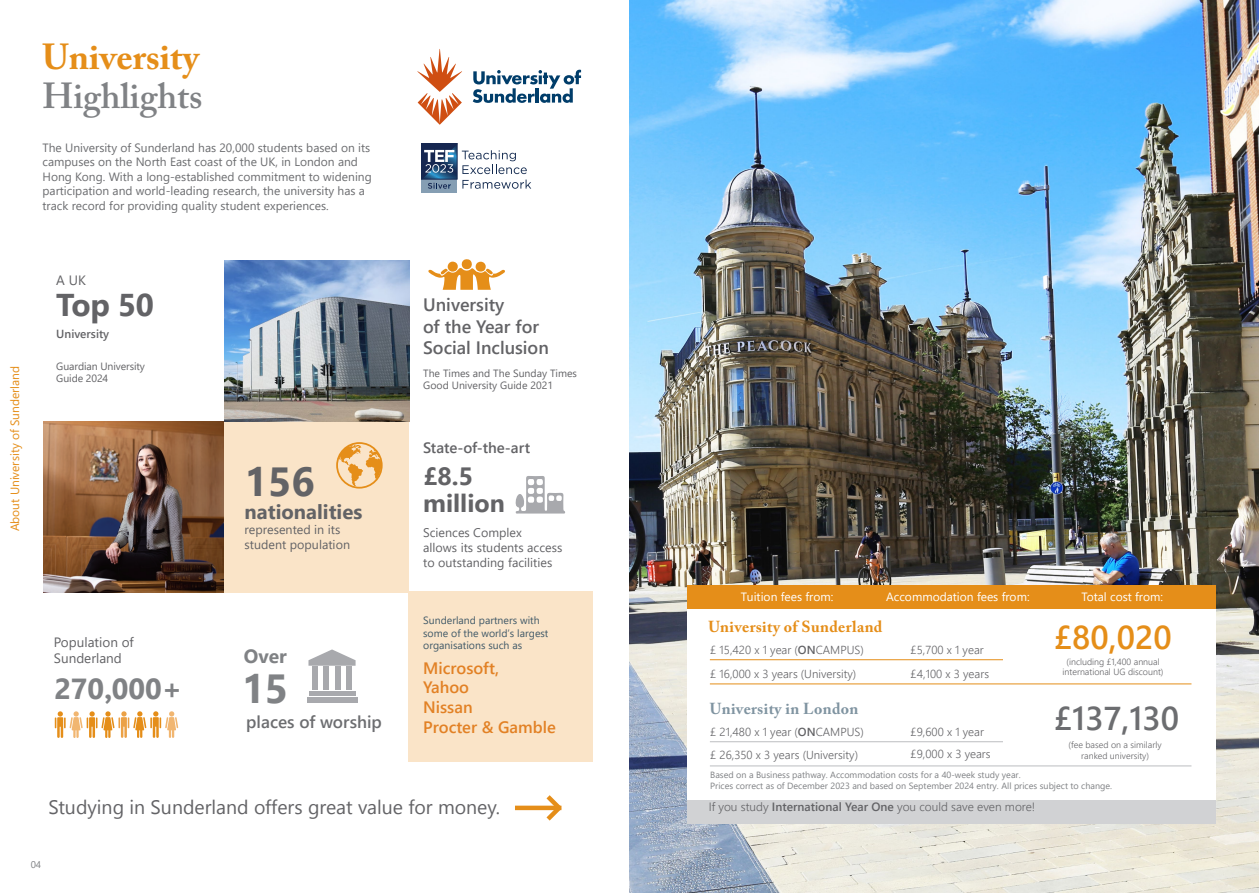
<style>
.page{position:relative;width:1259px;height:893px;background:#fff}
.page>*{position:absolute;margin:0;border:0;box-sizing:border-box;transform-origin:0 0}
.t1{font:700 40.65px "Segoe UI";color:#636366}
.Backed_leadheader_colour1{font:700 40.65px "Segoe UI";color:#808285}
.t2{font:700 36px "Adobe Caslon Pro";color:#e58e19}
.t3{font:600 36px "Adobe Caslon Pro";color:#808285}
.t4{font:600 33px "Segoe UI";color:#6c6d70}
.t5{font:600 33px "Segoe UI";color:#e58e19}
.Backed_leadheader_colour1-2{font:700 31.5px "Segoe UI";color:#636366}
.t6{font:700 28.95px "Segoe UI";color:#808285}
.t7{font:700 25.05px/26.8px "Segoe UI";color:#636366}
.t8{font:700 20.25px "Segoe UI";color:#636366}
.t9{font:19.5px "Segoe UI Emoji";color:#636366}
.t10{font:700 19.2px "Segoe UI";color:#808285}
.t11{font:600 18px/21.6px "Segoe UI";color:#636366}
.t12{font:600 17.25px "Segoe UI";color:#6c6d70}
.Backed_leadheader_colour1-3{font:600 16.5px/19.8px "Segoe UI";color:#e28125}
.t13{font:700 15.9px "Adobe Caslon Pro";letter-spacing:.02em;color:#e58e19}
.t14{font:700 15.9px "Adobe Caslon Pro";letter-spacing:.02em;color:#8094a1}
.t15{font:600 15px "Segoe UI";color:#636366}
.Backed_leadheader_colour1-4{font:13.5px/16.2px "Segoe UI";color:#636366}
.t16{font:12.45px/15px "Segoe UI";color:#636366}
.t17{font:12px/14.4px "Segoe UI";color:#6c6d70}
.t18{font:12px "Segoe UI";color:#fff}
.t19{font:300 12px "Segoe UI";color:#636366}
.t20{font:12px "Segoe UI";color:#e58e19}
.t21{font:300 11.7px "Segoe UI";color:#636366}
.Backed_leadheader_colour1-5{font:600 11.7px "Segoe UI";color:#636366}
.Backed_leadheader_colour1-6{font:10.5px/12.6px "Segoe UI";color:#636366}
.Backed_leadheader_colour1-7{font:10.5px/12.6px "Segoe UI";color:#405968}
.t22{font:9.75px "Segoe UI";color:#808285}
.t23{font:9px/10.8px "Segoe UI";color:#808285}
.t24{font:300 9px/10.8px "Segoe UI";color:#636366;text-align:center}
.s1{font-weight:600}
</style>
<div class="page">
<hr style="left:628px;top:0;width:2px;height:893px;background:#d1d2d4">
<div style="left:408px;top:591px;width:184px;height:170px;background:#fae4c8"></div>
<div style="left:224px;top:422px;width:185px;height:170px;background:#fae4c8"></div>
<svg style="left:55px;top:711px;width:123px;height:27px"></svg>
<div style="left:307px;top:697px;width:50px;height:6px;background:#a8a9ad"></div>
<div style="left:308px;top:691px;width:47px;height:5px;background:#a8a9ad"></div>
<div style="left:312px;top:666px;width:5px;height:24px;background:#a8a9ad"></div>
<div style="left:323px;top:666px;width:6px;height:24px;background:#a8a9ad"></div>
<div style="left:335px;top:666px;width:6px;height:24px;background:#a8a9ad"></div>
<div style="left:347px;top:666px;width:5px;height:24px;background:#a8a9ad"></div>
<svg style="left:308px;top:649px;width:47px;height:17px"></svg>
<svg style="left:339px;top:445px;width:41px;height:41px"></svg>
<div style="left:336px;top:442px;width:47px;height:47px;border:2px solid #e58e19;border-radius:50%"></div>
<svg style="left:428px;top:259px;width:77px;height:31px"></svg>
<svg style="left:515px;top:476px;width:50px;height:38px"></svg>
<svg style="left:417px;top:49px;width:45px;height:76px"></svg>
<svg style="left:473px;top:70px;width:108px;height:33px"></svg>
<img style="left:629px;top:0;width:630px;height:893px">
<div style="left:687px;top:586px;width:529px;height:237px;background:#fff"></div>
<div style="left:687px;top:800px;width:529px;height:23px;background:#d1d2d4"></div>
<div style="left:687px;top:585px;width:529px;height:23px;background:#e58e19"></div>
<hr style="left:710px;top:766px;width:481px;height:1px;background:#bcbdc0">
<hr style="left:710px;top:741px;width:293px;height:1px;background:#bcbdc0">
<hr style="left:710px;top:659px;width:293px;height:1px;background:#e58e19">
<hr style="left:710px;top:684px;width:481px;height:1px;background:#e58e19">
<div style="left:421px;top:175px;width:36px;height:18px;background:#859eb3"></div>
<svg style="left:421px;top:143px;width:110px;height:46px"></svg>
<hr style="left:515px;top:806px;width:46px;height:4px;background:#e58e19">
<svg style="left:542px;top:795px;width:20px;height:26px"></svg>
<img style="left:224px;top:260px;width:185px;height:161px">
<img style="left:44px;top:421px;width:180px;height:171px">
<p class="t2" style="left:43px;top:35px;width:158px">University</p>
<p class="t3" style="left:43px;top:74px;width:161px">Highlights</p>
<p class="t17" style="left:43px;top:140px;width:331px">The University of Sunderland has 20,000 students based on its campuses on the North East coast of the UK, in London and Hong Kong. With a long-established commitment to widening participation and world-leading research, the university has a track record for providing quality student experiences.</p>
<p class="t20" style="left:4px;top:531px;width:167px;rotate:-90deg">About University of Sunderland</p>
<p class="Backed_leadheader_colour1-4" style="left:56px;top:271px;width:31px">A UK</p>
<p class="Backed_leadheader_colour1-2" style="left:56px;top:275px;width:99px">Top 50</p>
<p class="Backed_leadheader_colour1-5" style="left:56px;top:323px;width:54px">University</p>
<p class="Backed_leadheader_colour1-6" style="left:56px;top:359px;width:90px">Guardian University<br>Guide 2024</p>
<p class="t1" style="left:245px;top:444px;width:72px">156</p>
<p class="t8" style="left:245px;top:493px;width:119px">nationalities</p>
<p class="t16" style="left:245px;top:521px;width:107px">represented in its student population</p>
<p class="Backed_leadheader_colour1-4" style="left:54px;top:633px;width:81px">Population of<br>Sunderland</p>
<p class="t6" style="left:54px;top:661px;width:129px">270,000+</p>
<p class="Backed_leadheader_colour1" style="left:242px;top:650px;width:48px">15</p>
<p class="t10" style="left:244px;top:638px;width:44px">Over</p>
<p class="t12" style="left:246px;top:706px;width:137px">places of worship</p>
<p class="t11" style="left:423px;top:293px;width:127px">University<br>of the Year for<br>Social Inclusion</p>
<p class="Backed_leadheader_colour1-6" style="left:423px;top:366px;width:155px">The Times and The Sunday Times<br>Good University Guide 2021</p>
<p class="t15" style="left:423px;top:434px;width:108px">State-of-the-art</p>
<p class="t7" style="left:423px;top:461px;width:83px">£8.5 million</p>
<p class="t16" style="left:423px;top:524px;width:141px">Sciences Complex<br>allows its students access to outstanding facilities</p>
<p class="Backed_leadheader_colour1-7" style="left:423px;top:613px;width:127px">Sunderland partners with some of the world’s largest organisations such as</p>
<p class="Backed_leadheader_colour1-3" style="left:423px;top:657px;width:134px">Microsoft,<br>Yahoo<br>Nissan<br>Procter &amp; Gamble</p>
<p class="t18" style="left:740px;top:585px;width:94px">Tuition fees from:</p>
<p class="t18" style="left:886px;top:585px;width:145px">Accommodation fees from:</p>
<p class="t18" style="left:1081px;top:585px;width:83px">Total cost from:</p>
<p class="t13" style="left:708px;top:617px;width:176px">University of Sunderland</p>
<p class="t21" style="left:710px;top:639px;width:155px">£ 15,420 x 1 year (<span class="s1">ON</span>CAMPUS)</p>
<p class="t21" style="left:910px;top:639px;width:75px">£5,700 x 1 year</p>
<p class="t21" style="left:710px;top:662px;width:148px">£ 16,000 x 3 years (University)</p>
<p class="t21" style="left:910px;top:662px;width:80px">£4,100 x 3 years</p>
<p class="t14" style="left:710px;top:699px;width:150px">University in London</p>
<p class="t21" style="left:710px;top:720px;width:155px">£ 21,480 x 1 year (<span class="s1">ON</span>CAMPUS)</p>
<p class="t21" style="left:910px;top:720px;width:75px">£9,600 x 1 year</p>
<p class="t21" style="left:710px;top:744px;width:149px">£ 26,350 x 3 years (University)</p>
<p class="t21" style="left:910px;top:743px;width:81px">£9,000 x 3 years</p>
<p class="t5" style="left:1053px;top:606px;width:119px">£80,020</p>
<p class="t24" style="left:1062px;top:655px;width:102px">(including £1,400 annual international UG discount)</p>
<p class="t4" style="left:1053px;top:687px;width:127px">£137,130</p>
<p class="t24" style="left:1068px;top:738px;width:95px">(fee based on a similarly ranked university)</p>
<p class="t23" style="left:710px;top:768px;width:403px">Based on a Business pathway. Accommodation costs for a 40-week study year.<br>Prices correct as of December 2023 and based on September 2024 entry. All prices subject to change.</p>
<p class="t9" style="left:102px;top:795px;width:83px">■ ■ ◆■</p>
<p class="t9" style="left:211px;top:795px;width:55px">● ■ □</p>
<p class="t9" style="left:294px;top:795px;width:133px">▲ ▼ ❖ ●◆ □</p>
<p class="t19" style="left:709px;top:796px;width:328px">If you study <span class="s1">International Year One</span> you could save even more!</p>
<p class="t22" style="left:31px;top:855px;width:12px">04</p>
</div>
